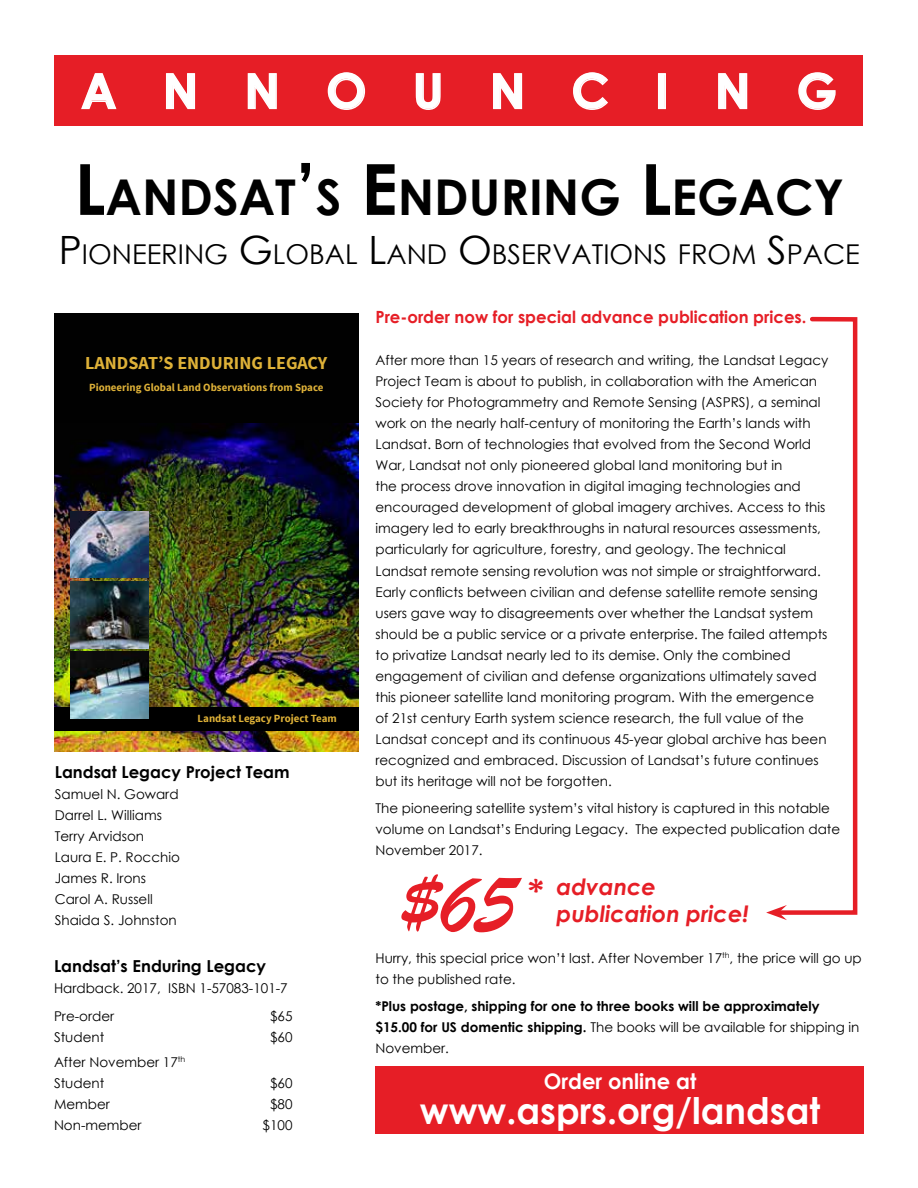
<style>
.page{position:relative;width:918px;height:1188px;background:#fff}
.page>*{position:absolute;margin:0;border:0;box-sizing:border-box;transform-origin:0 0}
.t1{font:700 49.35px "Century Gothic";color:#000}
.t2{font:700 48px "Century Gothic";letter-spacing:.965em;color:#fff}
.t3{font:700 36.75px "Century Gothic";color:#fff}
.t4{font:27.3px "Century Gothic";color:#000}
.t5{font:italic 700 22.5px/27px "Century Gothic";color:#e61e26}
.t6{font:700 21.45px "Century Gothic";color:#fff}
.t7{font:700 18.3px "Source Sans Pro";color:#deb138}
.t8{font:700 16.8px "Century Gothic";color:#e61e26}
.t9{font:700 16.5px "Century Gothic";color:#000}
.t10{font:13.5px/21px "Century Gothic";color:#000}
.t11{font:700 13.5px/21px "Century Gothic";color:#000}
.t12{font:700 10.95px "Source Sans Pro";color:#deb138}
.s1{font-size:70.5px}
.s2{font-size:39px}
.s3{font-family:"Brush Script";font-weight:400;font-style:normal;font-size:90px}
.s4{font-family:"Brush Script";font-weight:400;font-style:normal;font-size:42px}
.s5{font-weight:400}
</style>
<div class="page">
<div style="left:55px;top:55px;width:808px;height:70px;background:#e61e26"></div>
<svg style="left:81px;top:73px;width:36px;height:37px"></svg>
<svg style="left:166px;top:73px;width:30px;height:37px"></svg>
<svg style="left:247px;top:73px;width:30px;height:37px"></svg>
<svg style="left:327px;top:72px;width:39px;height:38px"></svg>
<svg style="left:415px;top:73px;width:26px;height:37px"></svg>
<svg style="left:493px;top:73px;width:30px;height:37px"></svg>
<svg style="left:573px;top:72px;width:35px;height:38px"></svg>
<div style="left:658px;top:73px;width:8px;height:36px;border:2px solid #fff"></div>
<svg style="left:718px;top:73px;width:30px;height:37px"></svg>
<svg style="left:798px;top:72px;width:38px;height:38px"></svg>
<svg style="left:787px;top:316px;width:71px;height:599px"></svg>
<svg style="left:766px;top:905px;width:21px;height:15px"></svg>
<div style="left:375px;top:1066px;width:489px;height:68px;background:#e61e26"></div>
<div style="left:54px;top:314px;width:305px;height:438px;background:#010101"></div>
<img style="left:54px;top:423px;width:305px;height:329px">
<div style="left:54px;top:708px;width:305px;height:23px;background:#000"></div>
<img style="left:70px;top:651px;width:79px;height:67px">
<img style="left:70px;top:581px;width:79px;height:67px">
<img style="left:71px;top:511px;width:77px;height:67px">
<h2 class="t2" style="left:81px;top:55px;width:758px">Announcing</h2>
<h1 class="t1" style="left:75px;top:160px;width:771px"><span class="s1">L</span>ANDSAT<span class="s1">’</span>S <span class="s1">E</span>NDURING <span class="s1">L</span>EGACY</h1>
<h3 class="t4" style="left:59px;top:235px;width:803px"><span class="s2">P</span>IONEERING <span class="s2">G</span>LOBAL <span class="s2">L</span>AND <span class="s2">O</span> BSERVATIONS FROM <span class="s2">S</span>PACE</h3>
<h3 class="t7" style="left:85px;top:352px;width:244px">LANDSAT’S ENDURING LEGACY</h3>
<p class="t12" style="left:89px;top:381px;width:236px">Pioneering Global Land Observations from Space</p>
<p class="t12" style="left:198px;top:712px;width:141px">Landsat Legacy Project Team</p>
<p class="t9" style="left:55px;top:760px;width:236px">Landsat Legacy Project Team</p>
<p class="t10" style="left:55px;top:784px;width:127px">Samuel N. Goward<br>Darrel L. Williams<br>Terry Arvidson<br>Laura E. P. Rocchio<br>James R. Irons<br>Carol A. Russell<br>Shaida S. Johnston</p>
<p class="t9" style="left:54px;top:954px;width:214px">Landsat’s Enduring Legacy</p>
<p class="t10" style="left:54px;top:975px;width:235px;line-height:27.8px">Hardback. 2017, ISBN 1-57083-101-7<br>Pre-order</p>
<p class="t10" style="left:270px;top:1006px;width:24px">$65</p>
<p class="t10" style="left:54px;top:1027px;width:52px">Student</p>
<p class="t10" style="left:270px;top:1027px;width:24px">$60</p>
<p class="t10" style="left:54px;top:1051px;width:133px">After November 17<sup>th<br></sup>Student</p>
<p class="t10" style="left:270px;top:1072px;width:24px">$60</p>
<p class="t10" style="left:54px;top:1093px;width:57px">Member</p>
<p class="t10" style="left:270px;top:1093px;width:24px">$80</p>
<p class="t10" style="left:54px;top:1114px;width:89px">Non-member</p>
<p class="t10" style="left:263px;top:1114px;width:31px">$100</p>
<p class="t8" style="left:375px;top:304px;width:432px">Pre-order now for special advance publication prices.</p>
<p class="t10" style="left:375px;top:350px;width:454px">After more than 15 years of research and writing, the Landsat Legacy Project Team is about to publish, in collaboration with the American Society for Photogrammetry and Remote Sensing (ASPRS), a seminal work on the nearly half-century of monitoring the Earth’s lands with Landsat. Born of technologies that evolved from the Second World War, Landsat not only pioneered global land monitoring but in<br>the process drove innovation in digital imaging technologies and encouraged development of global imagery archives. Access to this imagery led to early breakthroughs in natural resources assessments, particularly for agriculture, forestry, and geology. The technical Landsat remote sensing revolution was not simple or straightforward.<br>Early conflicts between civilian and defense satellite remote sensing users gave way to disagreements over whether the Landsat system should be a public service or a private enterprise. The failed attempts to privatize Landsat nearly led to its demise. Only the combined engagement of civilian and defense organizations ultimately saved this pioneer satellite land monitoring program. With the emergence of 21st century Earth system science research, the full value of the Landsat concept and its continuous 45-year global archive has been recognized and embraced. Discussion of Landsat’s future continues but its heritage will not be forgotten.</p>
<p class="t10" style="left:375px;top:798px;width:466px">The pioneering satellite system’s vital history is captured in this notable volume on Landsat’s Enduring Legacy. The expected publication date<br>November 2017.</p>
<h3 class="t5" style="left:557px;top:873px;width:194px;text-indent:-159px"><span class="s3">$65</span> <span class="s4">*</span> advance publication price!</h3>
<p class="t10" style="left:375px;top:947px;width:488px">Hurry, this special price won’t last. After November 17<sup>th</sup>, the price will go up to the published rate.</p>
<p class="t11" style="left:375px;top:995px;width:485px">*Plus postage, shipping for one to three books will be approximately $15.00 for US domentic shipping. <span class="s5">The books will be available for shipping in<br>November.</span></p>
<h3 class="t6" style="left:544px;top:1065px;width:154px">Order online at</h3>
<h3 class="t3" style="left:420px;top:1082px;width:402px">www.asprs.org/landsat</h3>
</div>
